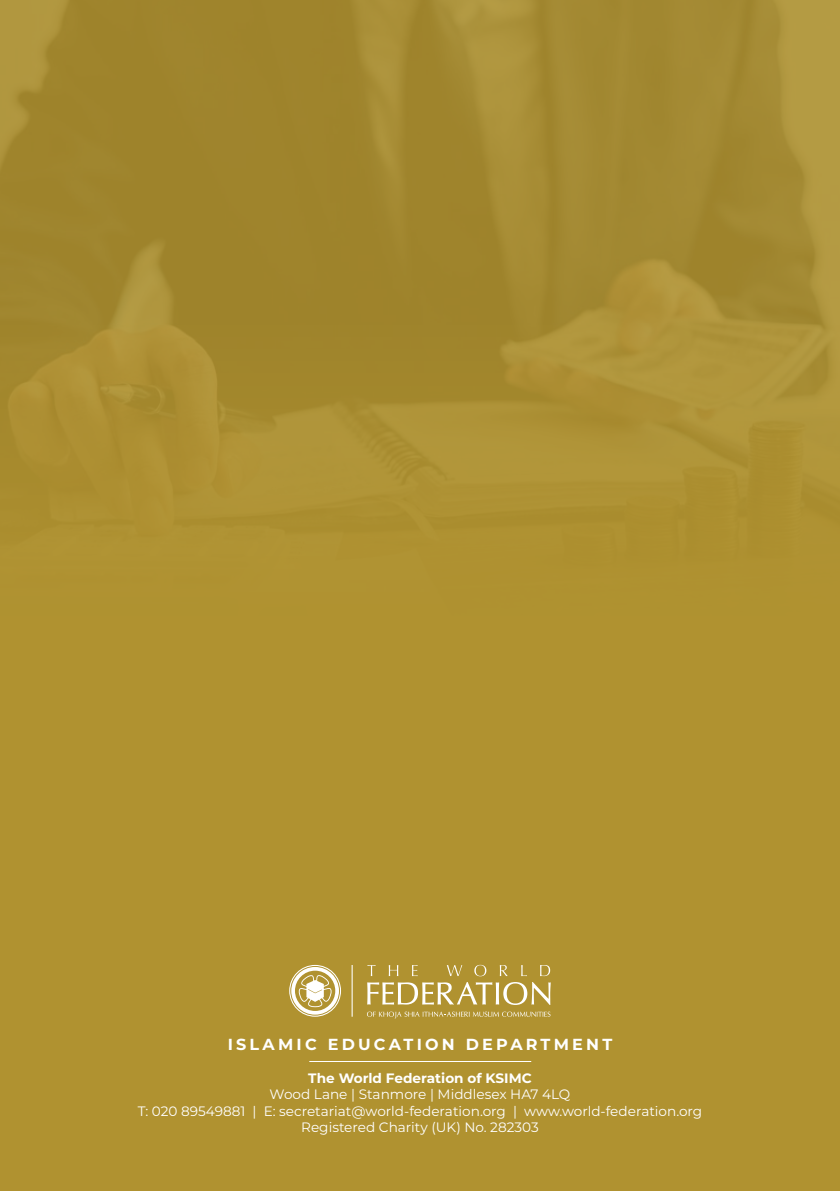
<style>
.page{position:relative;width:840px;height:1191px;background:#fff}
.page>*{position:absolute;margin:0;border:0;box-sizing:border-box;transform-origin:0 0}
.t1{font:700 16px "Montserrat";letter-spacing:.2em;color:#fff}
.t2{font:13.6px/16.4px "Montserrat";color:#fff;text-align:center}
.t3{font:700 13.6px "Montserrat";color:#fff}
</style>
<div class="page">
<div style="left:0;top:0;width:839px;height:1191px;background:#b09230"></div>
<img style="left:0;top:0;width:839px;height:458px">
<svg style="left:289px;top:965px;width:52px;height:51px"></svg>
<svg style="left:367px;top:964px;width:183px;height:41px"></svg>
<hr style="left:351px;top:965px;width:1px;height:51px;background:#fff">
<svg style="left:367px;top:1011px;width:183px;height:7px"></svg>
<hr style="left:309px;top:1061px;width:222px;height:1px;background:#fff">
<p class="t1" style="left:228px;top:1032px;width:386px">ISLAMIC EDUCATION DEPARTMENT</p>
<p class="t3" style="left:308px;top:1068px;width:225px">The World Federation of KSIMC</p>
<p class="t2" style="left:138px;top:1085px;width:565px">Wood Lane | Stanmore | Middlesex HA7 4LQ<br>T: 020 89549881 | E: secretariat@world-federation.org | www.world-federation.org<br>Registered Charity (UK) No. 282303</p>
</div>
